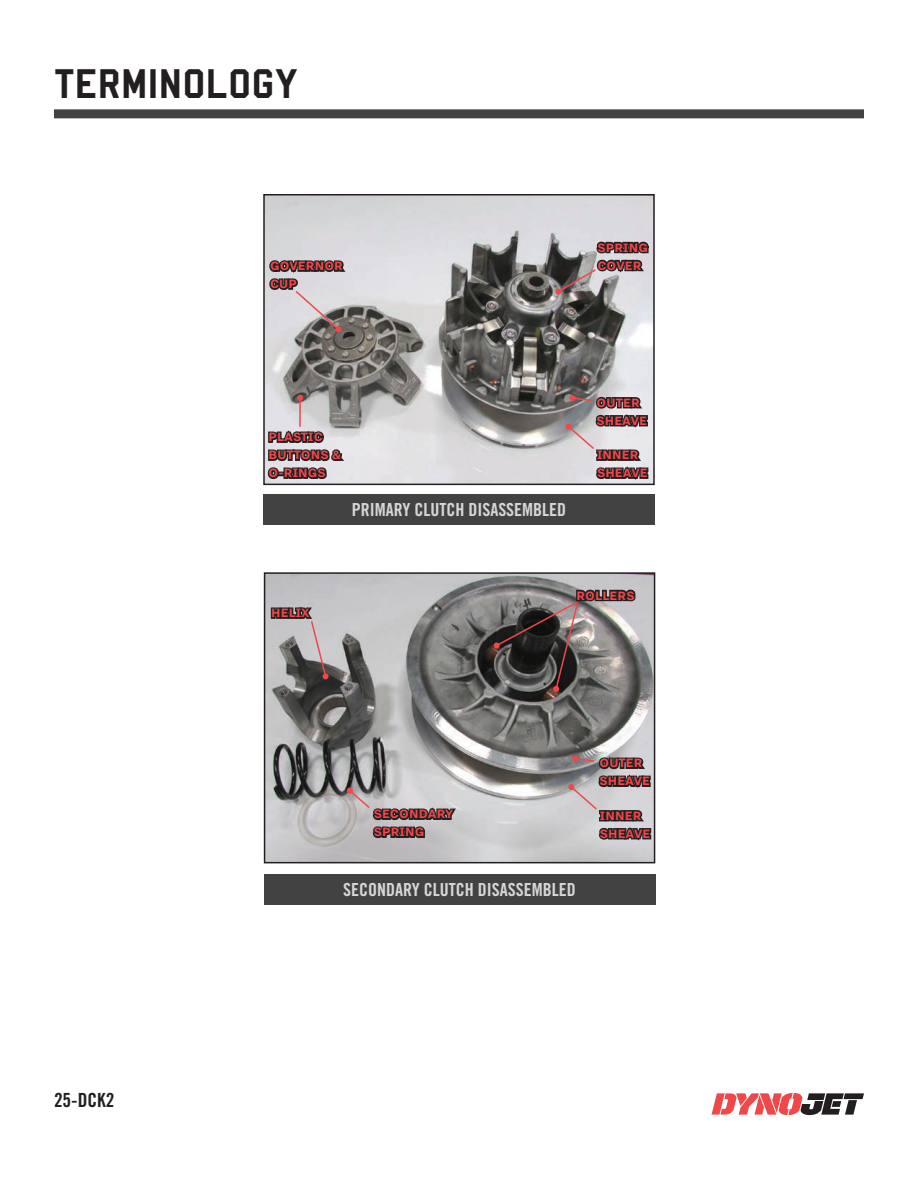
<style>
.page{position:relative;width:918px;height:1188px;background:#fff}
.page>*{position:absolute;margin:0;border:0;box-sizing:border-box;transform-origin:0 0}
.Section_Title{font:45px "Hoboken High Sans";letter-spacing:.005em;color:#231f20}
.t1{font:19.5px "Trade Gothic LT Std Bd Cn 20";color:#231f20}
.Image_Note{font:18px "Trade Gothic LT Std Bd Cn 20";color:#d6d6d5}
.General_Text{font:700 15px/18px "Nitti Grotesk";letter-spacing:.01em;color:#ef484a}
</style>
<div class="page">
<svg style="left:712px;top:1093px;width:152px;height:22px"></svg>
<img style="left:266px;top:197px;width:386px;height:285px">
<div style="left:263px;top:194px;width:392px;height:291px;border:2px solid #231f20"></div>
<div style="left:263px;top:495px;width:392px;height:30px;background:#434242"></div>
<img style="left:267px;top:575px;width:385px;height:285px">
<div style="left:264px;top:572px;width:391px;height:291px;border:2px solid #231f20"></div>
<div style="left:264px;top:875px;width:391px;height:30px;background:#434242"></div>
<div style="left:54px;top:109px;width:810px;height:9px;background:#434242"></div>
<svg style="left:268px;top:252px;width:80px;height:81px;background:#afabae"></svg>
<svg style="left:266px;top:425px;width:82px;height:61px;background:#939194"></svg>
<hr style="left:299px;top:398px;width:2px;height:29px;background:#ef484a">
<svg style="left:297px;top:395px;width:6px;height:6px"></svg>
<svg style="left:565px;top:395px;width:85px;height:90px;background:#9f9c9f"></svg>
<div style="left:569px;top:395px;width:7px;height:6px;background:#ef484a;border-radius:50%"></div>
<svg style="left:555px;top:234px;width:95px;height:61px;background:#979395"></svg>
<svg style="left:269px;top:606px;width:58px;height:72px;background:#989495"></svg>
<svg style="left:322px;top:673px;width:7px;height:7px"></svg>
<svg style="left:568px;top:756px;width:85px;height:90px;background:#999699"></svg>
<div style="left:572px;top:755px;width:6px;height:7px;background:#ef484a;border-radius:50%"></div>
<svg style="left:346px;top:787px;width:113px;height:59px;background:#a19d9f"></svg>
<svg style="left:493px;top:588px;width:144px;height:104px;background:#6b6664"></svg>
<p class="Section_Title" style="left:54px;top:59px;width:245px">TERMINOLOGY</p>
<p class="General_Text" style="left:270px;top:257px;width:75px">GOVERNOR<br>CUP</p>
<p class="General_Text" style="left:598px;top:238px;width:52px">SPRING<br>COVER</p>
<p class="General_Text" style="left:268px;top:428px;width:74px">PLASTIC<br>BUTTONS &amp;<br>O-RINGS</p>
<p class="Image_Note" style="left:352px;top:499px;width:216px">PRIMARY CLUTCH DISASSEMBLED</p>
<p class="General_Text" style="left:597px;top:393px;width:52px">OUTER<br>SHEAVE</p>
<p class="General_Text" style="left:597px;top:446px;width:52px">INNER<br>SHEAVE</p>
<p class="General_Text" style="left:271px;top:604px;width:40px">HELIX</p>
<p class="General_Text" style="left:576px;top:586px;width:60px">ROLLERS</p>
<p class="General_Text" style="left:374px;top:805px;width:81px">SECONDARY<br>SPRING</p>
<p class="General_Text" style="left:599px;top:754px;width:52px">OUTER<br>SHEAVE</p>
<p class="General_Text" style="left:600px;top:806px;width:52px">INNER<br>SHEAVE</p>
<h2 class="t1" style="left:54px;top:1088px;width:62px">25-DCK2</h2>
<p class="Image_Note" style="left:343px;top:879px;width:234px">SECONDARY CLUTCH DISASSEMBLED</p>
</div>
